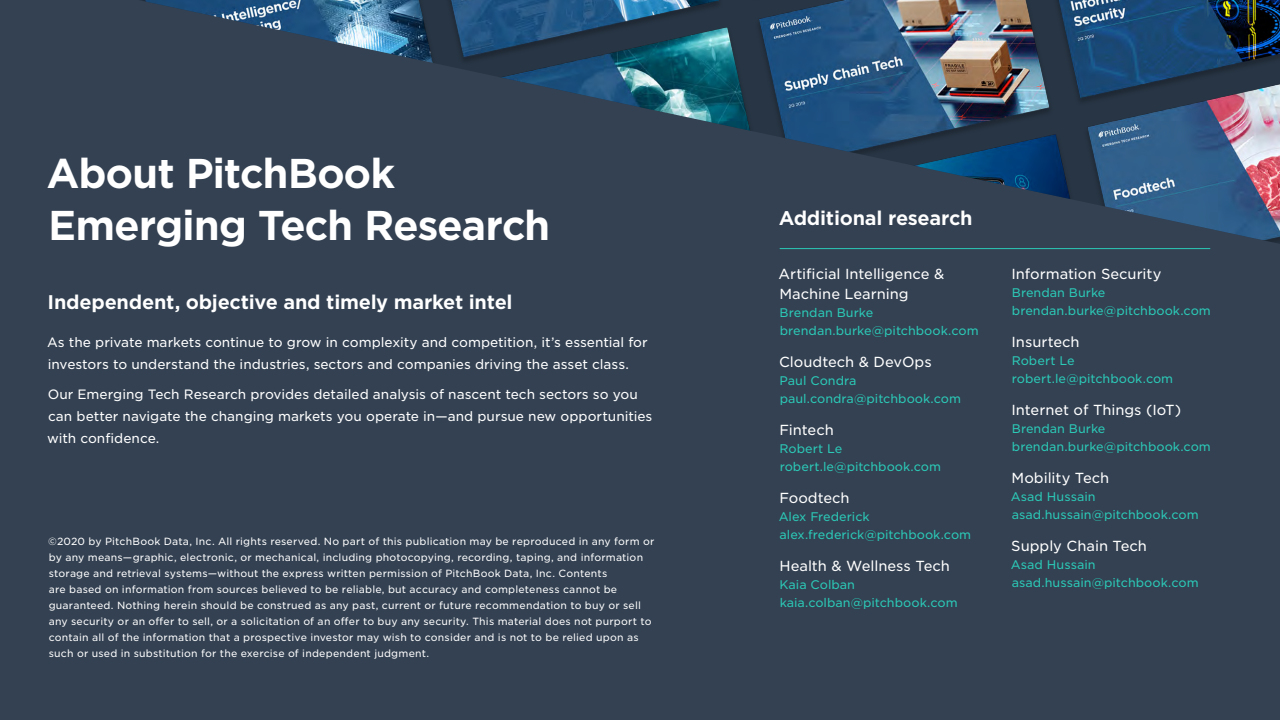
<style>
.page{position:relative;width:1280px;height:720px;background:#334152}
.page>*{position:absolute;margin:0;border:0;box-sizing:border-box;transform-origin:0 0}
.Gotham_Digital_Conte{font:700 40px/52px "Gotham S Sm";letter-spacing:-.03em;color:#fff}
.Gotham_Digital_Conte-2{font:700 19px "Gotham S Sm";letter-spacing:-.015em;color:#fff}
.Gotham_Digital_Conte-3{font:14px/20px "Gotham S Sm";letter-spacing:-.005em;color:#fff}
.Gotham_Digital_Conte-4{font:13px/22px "Gotham S Sm";color:#fff}
.Gotham_Digital_Conte-5{font:12px/18px "Gotham S Sm";color:#2cc9b7}
.Gotham_Digital_Conte-6{font:10px/16px "Gotham S Sm";letter-spacing:.02em;color:#fff}
</style>
<div class="page">
<img style="left:141px;top:0;width:1139px;height:244px">
<p class="Gotham_Digital_Conte" style="left:47px;top:147px;width:505px">About PitchBook<br>Emerging Tech Research</p>
<p class="Gotham_Digital_Conte-2" style="left:48px;top:289px;width:467px">Independent, objective and timely market intel</p>
<p class="Gotham_Digital_Conte-4" style="left:47px;top:331px;width:602px">As the private markets continue to grow in complexity and competition, it’s essential for investors to understand the industries, sectors and companies driving the asset class.</p>
<p class="Gotham_Digital_Conte-4" style="left:47px;top:383px;width:607px">Our Emerging Tech Research provides detailed analysis of nascent tech sectors so you can better navigate the changing markets you operate in—and pursue new opportunities with confidence.</p>
<p class="Gotham_Digital_Conte-6" style="left:48px;top:534px;width:608px">©2020 by PitchBook Data, Inc. All rights reserved. No part of this publication may be reproduced in any form or by any means—graphic, electronic, or mechanical, including photocopying, recording, taping, and information storage and retrieval systems—without the express written permission of PitchBook Data, Inc. Contents<br>are based on information from sources believed to be reliable, but accuracy and completeness cannot be guaranteed. Nothing herein should be construed as any past, current or future recommendation to buy or sell any security or an offer to sell, or a solicitation of an offer to buy any security. This material does not purport to contain all of the information that a prospective investor may wish to consider and is not to be relied upon as such or used in substitution for the exercise of independent judgment.</p>
<p class="Gotham_Digital_Conte-2" style="left:779px;top:205px;width:196px">Additional research</p>
<p class="Gotham_Digital_Conte-3" style="left:779px;top:264px;width:167px">Artificial Intelligence &amp;<br>Machine Learning</p>
<p class="Gotham_Digital_Conte-5" style="left:780px;top:304px;width:201px">Brendan Burke brendan.burke@pitchbook.com</p>
<p class="Gotham_Digital_Conte-3" style="left:779px;top:352px;width:154px">Cloudtech &amp; DevOps</p>
<p class="Gotham_Digital_Conte-5" style="left:780px;top:372px;width:183px">Paul Condra paul.condra@pitchbook.com</p>
<p class="Gotham_Digital_Conte-3" style="left:779px;top:420px;width:56px">Fintech</p>
<p class="Gotham_Digital_Conte-5" style="left:780px;top:440px;width:163px">Robert Le robert.le@pitchbook.com</p>
<p class="Gotham_Digital_Conte-3" style="left:779px;top:488px;width:72px">Foodtech</p>
<p class="Gotham_Digital_Conte-5" style="left:779px;top:508px;width:194px">Alex Frederick alex.frederick@pitchbook.com</p>
<p class="Gotham_Digital_Conte-3" style="left:779px;top:556px;width:172px">Health &amp; Wellness Tech</p>
<p class="Gotham_Digital_Conte-5" style="left:780px;top:576px;width:180px">Kaia Colban kaia.colban@pitchbook.com</p>
<p class="Gotham_Digital_Conte-3" style="left:1011px;top:264px;width:151px">Information Security</p>
<p class="Gotham_Digital_Conte-5" style="left:1012px;top:284px;width:201px">Brendan Burke brendan.burke@pitchbook.com</p>
<p class="Gotham_Digital_Conte-3" style="left:1011px;top:332px;width:70px">Insurtech</p>
<p class="Gotham_Digital_Conte-5" style="left:1012px;top:352px;width:163px">Robert Le robert.le@pitchbook.com</p>
<p class="Gotham_Digital_Conte-3" style="left:1011px;top:400px;width:171px">Internet of Things (IoT)</p>
<p class="Gotham_Digital_Conte-5" style="left:1012px;top:420px;width:201px">Brendan Burke brendan.burke@pitchbook.com</p>
<p class="Gotham_Digital_Conte-3" style="left:1012px;top:468px;width:99px">Mobility Tech</p>
<p class="Gotham_Digital_Conte-5" style="left:1011px;top:488px;width:189px">Asad Hussain asad.hussain@pitchbook.com</p>
<p class="Gotham_Digital_Conte-3" style="left:1011px;top:536px;width:137px">Supply Chain Tech</p>
<p class="Gotham_Digital_Conte-5" style="left:1011px;top:556px;width:189px">Asad Hussain asad.hussain@pitchbook.com</p>
</div>
